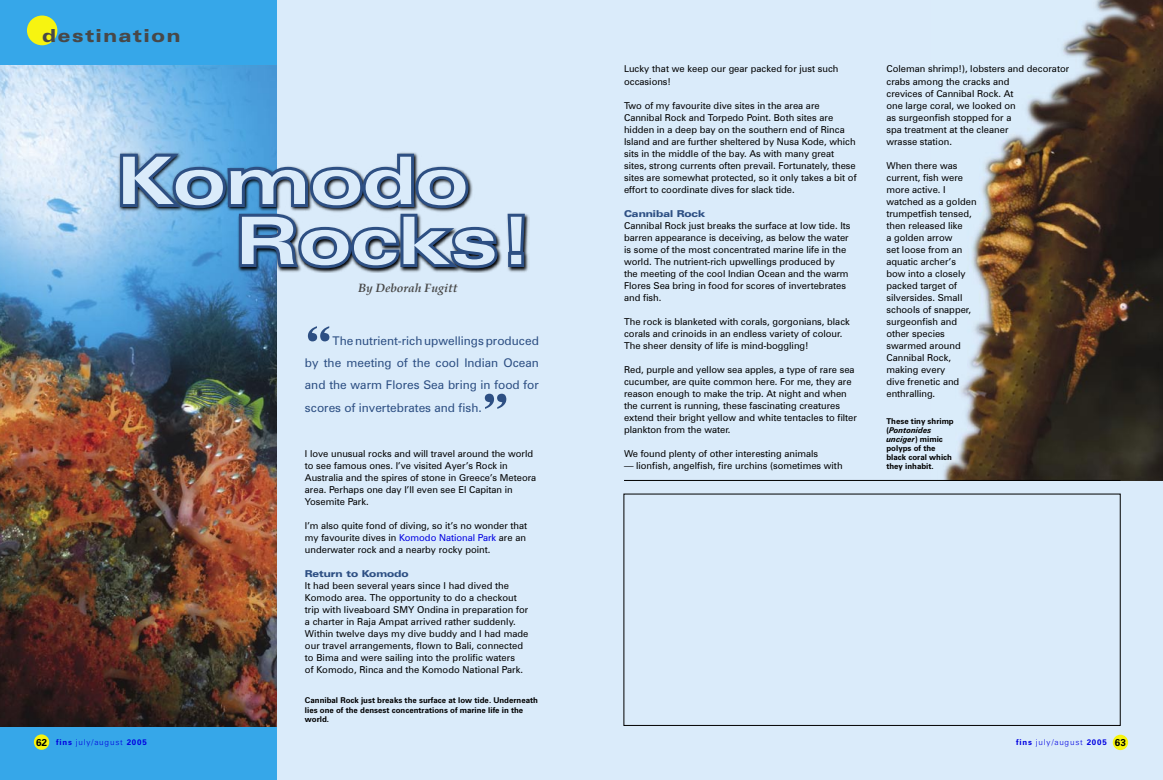
<style>
.page{position:relative;width:1163px;height:780px;background:#fff}
.page>*{position:absolute;margin:0;border:0;box-sizing:border-box;transform-origin:0 0}
.t1{font:700 expanded 65.5px/60px "Univers";letter-spacing:-.01em;color:#daebfa;scale:1.1 1}
.t2{font:700 55px "Copperplate";color:#2d4f83}
.t3{font:900 expanded 18px "Zurich BT";letter-spacing:.1em;color:#484848}
.t4{font:12px/22.3px "Zurich BT";color:#2d4f83;text-align:justify}
.t5{font:italic 700 12px "Book Antiqua";color:#484848}
.t6{font:700 10px "Zurich BT";color:#000}
.t7{font:9.5px/12px "Zurich BT";color:#000}
.t8{font:900 expanded 9.5px "Zurich BT";color:#2d4f83}
.t9{font:700 8px/9px "Zurich BT";color:#000}
.t10{font:300 8px "Zurich BT";letter-spacing:.1em;color:#0000e1}
.s1{color:#0000e1}
.s2{font-style:italic}
.s3{font-weight:700;font-size:10px;color:#000}
.s4{font-weight:700}
</style>
<div class="page">
<div style="left:0;top:0;width:581px;height:780px;background:#daebfa"></div>
<div style="left:581px;top:0;width:581px;height:780px;background:#daebfa"></div>
<div style="left:1112px;top:734px;width:15px;height:16px;background:#f7f410;border-radius:50%"></div>
<img style="left:931px;top:0;width:231px;height:480px">
<div style="left:0;top:0;width:276px;height:780px;background:#36a7e9"></div>
<img style="left:0;top:65px;width:276px;height:661px">
<svg style="left:117px;top:151px;width:411px;height:120px"></svg>
<div style="left:27px;top:16px;width:30px;height:29px;background:#f7f410;border-radius:50%"></div>
<hr style="left:624px;top:480px;width:496px;height:1px;background:#000">
<div style="left:34px;top:734px;width:15px;height:15px;background:#f7f410;border-radius:50%"></div>
<h3 class="t3" style="left:42px;top:25px;width:140px">destination</h3>
<h1 class="t1" style="left:235px;top:150px;width:274px;text-indent:-118px">Komodo<br>Rocks!</h1>
<p class="t5" style="left:358px;top:280px;width:101px">By Deborah Fugitt</p>
<h2 class="t2" style="left:305px;top:307px;width:29px">“</h2>
<p class="t4" style="left:305px;top:329px;width:235px;text-indent:28px">The nutrient-rich upwellings produced by the meeting of the cool Indian Ocean and the warm Flores Sea bring in food for scores of invertebrates and fish.</p>
<h2 class="t2" style="left:481px;top:374px;width:29px">”</h2>
<p class="t7" style="left:305px;top:447px;width:233px">I love unusual rocks and will travel around the world to see famous ones. I’ve visited Ayer’s Rock in Australia and the spires of stone in Greece’s Meteora area. Perhaps one day I’ll even see El Capitan in Yosemite Park.</p>
<p class="t7" style="left:305px;top:519px;width:224px">I’m also quite fond of diving, so it’s no wonder that my favourite dives in <span class="s1">Komodo National Park</span> are an underwater rock and a nearby rocky point.</p>
<p class="t8" style="left:305px;top:567px;width:105px">Return to Komodo</p>
<p class="t7" style="left:305px;top:579px;width:225px">It had been several years since I had dived the Komodo area. The opportunity to do a checkout trip with liveaboard SMY Ondina in preparation for a charter in Raja Ampat arrived rather suddenly.<br>Within twelve days my dive buddy and I had made our travel arrangements, flown to Bali, connected to Bima and were sailing into the prolific waters<br>of Komodo, Rinca and the Komodo National Park.</p>
<p class="t7" style="left:624px;top:63px;width:216px">Lucky that we keep our gear packed for just such occasions!</p>
<p class="t7" style="left:624px;top:99px;width:234px">Two of my favourite dive sites in the area are Cannibal Rock and Torpedo Point. Both sites are hidden in a deep bay on the southern end of Rinca Island and are further sheltered by Nusa Kode, which sits in the middle of the bay. As with many great sites, strong currents often prevail. Fortunately, these sites are somewhat protected, so it only takes a bit of effort to coordinate dives for slack tide.</p>
<p class="t8" style="left:624px;top:207px;width:82px">Cannibal Rock</p>
<p class="t7" style="left:624px;top:219px;width:228px">Cannibal Rock just breaks the surface at low tide. Its barren appearance is deceiving, as below the water is some of the most concentrated marine life in the world. The nutrient-rich upwellings produced by the meeting of the cool Indian Ocean and the warm Flores Sea bring in food for scores of invertebrates and fish.</p>
<p class="t7" style="left:624px;top:315px;width:227px">The rock is blanketed with corals, gorgonians, black corals and crinoids in an endless variety of colour.<br>The sheer density of life is mind-boggling!</p>
<p class="t7" style="left:624px;top:363px;width:234px">Red, purple and yellow sea apples, a type of rare sea cucumber, are quite common here. For me, they are reason enough to make the trip. At night and when the current is running, these fascinating creatures extend their bright yellow and white tentacles to filter plankton from the water.</p>
<p class="t7" style="left:624px;top:447px;width:196px">We found plenty of other interesting animals</p>
<p class="t7" style="left:624px;top:459px;width:220px">— lionfish, angelfish, fire urchins (sometimes with</p>
<p class="t7" style="left:886px;top:63px;width:184px">Coleman shrimp!), lobsters and decorator crabs among the cracks and<br>crevices of Cannibal Rock. At<br>one large coral, we looked on<br>as surgeonfish stopped for a<br>spa treatment at the cleaner<br>wrasse station.</p>
<p class="t7" style="left:886px;top:159px;width:92px">When there was current, fish were more active. I watched as a golden trumpetfish tensed, then released like<br>a golden arrow<br>set loose from an aquatic archer’s bow into a closely packed target of silversides. Small schools of snapper, surgeonfish and other species swarmed around<br>Cannibal Rock, making every<br>dive frenetic and enthralling.</p>
<p class="t9" style="left:886px;top:416px;width:69px">These tiny shrimp (<span class="s2">Pontonides unciger</span>) mimic polyps of the black coral which they inhabit.</p>
<p class="t9" style="left:305px;top:696px;width:234px">Cannibal Rock just breaks the surface at low tide. Underneath lies one of the densest concentrations of marine life in the world.</p>
<p class="t10" style="left:36px;top:737px;width:112px"><span class="s3">62</span> <span class="s4">fins</span> july/august <span class="s4">2005</span></p>
<p class="t10" style="left:1015px;top:737px;width:92px"><span class="s4">fins</span> july/august <span class="s4">2005</span></p>
<p class="t6" style="left:1114px;top:736px;width:13px">63</p>
</div>
